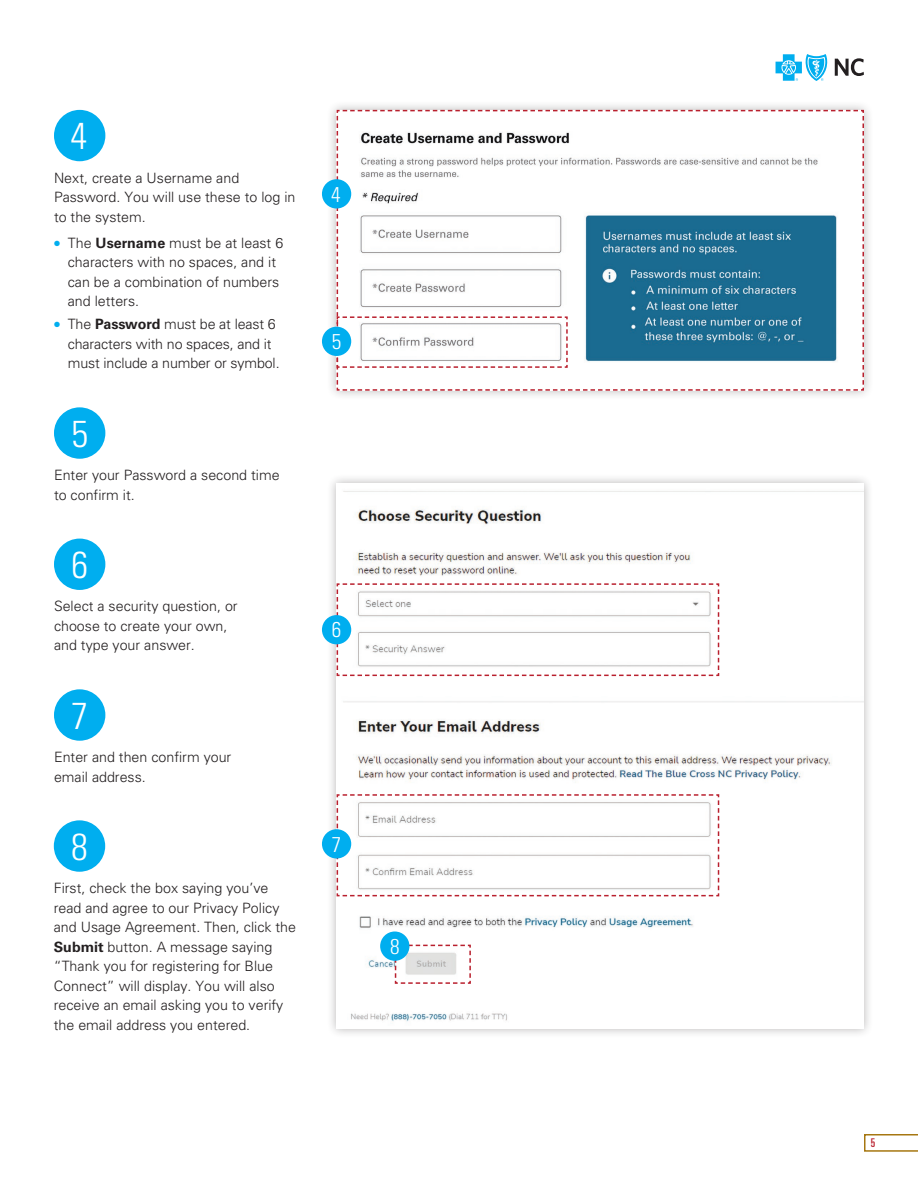
<style>
.page{position:relative;width:918px;height:1188px;background:#fff}
.page>*{position:absolute;margin:0;border:0;box-sizing:border-box;transform-origin:0 0}
.t1{font:300 condensed 37.5px "Univers LT Std";color:#fff}
.t2{font:300 condensed 21.3px "Univers LT Std";color:#fff}
.t3{font:300 14.25px/19.5px "Univers LT Std";color:#231f20}
.t4{font:ultra-condensed 12px "Univers LT Std";color:#b9202e}
.s1{font-weight:700}
</style>
<div class="page">
<div style="left:327px;top:474px;width:547px;height:565px;background:#231f20;opacity:.32"></div>
<img style="left:337px;top:484px;width:527px;height:545px">
<div style="left:54px;top:539px;width:51px;height:51px;background:#00aeef;border-radius:50%"></div>
<div style="left:54px;top:820px;width:51px;height:52px;background:#00aeef;border-radius:50%"></div>
<div style="left:54px;top:689px;width:51px;height:52px;background:#00aeef;border-radius:50%"></div>
<svg style="left:336px;top:583px;width:384px;height:94px"></svg>
<svg style="left:336px;top:793px;width:384px;height:104px"></svg>
<svg style="left:394px;top:944px;width:78px;height:41px"></svg>
<div style="left:322px;top:615px;width:29px;height:29px;background:#00aeef;border-radius:50%"></div>
<div style="left:322px;top:829px;width:29px;height:30px;background:#00aeef;border-radius:50%"></div>
<div style="left:380px;top:932px;width:29px;height:29px;background:#00aeef;border-radius:50%"></div>
<svg style="left:864px;top:1134px;width:54px;height:18px"></svg>
<div style="left:54px;top:407px;width:51px;height:52px;background:#00aeef;border-radius:50%"></div>
<div style="left:54px;top:110px;width:51px;height:51px;background:#00aeef;border-radius:50%"></div>
<div style="left:326px;top:100px;width:548px;height:301px;background:#231f20;opacity:.32"></div>
<svg style="left:336px;top:110px;width:528px;height:281px"></svg>
<div style="left:322px;top:179px;width:29px;height:30px;background:#00aeef;border-radius:50%"></div>
<div style="left:322px;top:327px;width:29px;height:29px;background:#00aeef;border-radius:50%"></div>
<svg style="left:776px;top:54px;width:52px;height:27px"></svg>
<svg style="left:835px;top:58px;width:29px;height:18px"></svg>
<h1 class="t1" style="left:70px;top:113px;width:18px">4</h1>
<p class="t3" style="left:54px;top:168px;width:243px">Next, create a Username and<br>Password. You will use these to log in to the system.</p>
<p class="t3" style="left:68px;top:233px;width:217px;text-indent:-14px"><sup>●</sup> The <span class="s1">Username</span> must be at least 6 characters with no spaces, and it can be a combination of numbers and letters.</p>
<p class="t3" style="left:68px;top:315px;width:213px;text-indent:-14px"><sup>●</sup> The <span class="s1">Password</span> must be at least 6 characters with no spaces, and it must include a number or symbol.</p>
<h1 class="t1" style="left:72px;top:411px;width:18px">5</h1>
<p class="t3" style="left:54px;top:465px;width:227px">Enter your Password a second time to confirm it.</p>
<h1 class="t1" style="left:72px;top:542px;width:18px">6</h1>
<p class="t3" style="left:54px;top:597px;width:185px">Select a security question, or choose to create your own, and type your answer.</p>
<h1 class="t1" style="left:72px;top:693px;width:18px">7</h1>
<p class="t3" style="left:54px;top:747px;width:179px">Enter and then confirm your email address.</p>
<h1 class="t1" style="left:71px;top:824px;width:18px">8</h1>
<p class="t3" style="left:54px;top:878px;width:244px">First, check the box saying you’ve read and agree to our Privacy Policy and Usage Agreement. Then, click the <span class="s1">Submit</span> button. A message saying “Thank you for registering for Blue Connect” will display. You will also receive an email asking you to verify the email address you entered.</p>
<h2 class="t2" style="left:331px;top:181px;width:11px">4</h2>
<h2 class="t2" style="left:332px;top:329px;width:11px">5</h2>
<h2 class="t2" style="left:332px;top:617px;width:11px">6</h2>
<h2 class="t2" style="left:332px;top:831px;width:11px">7</h2>
<h2 class="t2" style="left:390px;top:934px;width:11px">8</h2>
<p class="t4" style="left:871px;top:1136px;width:6px">5</p>
</div>
